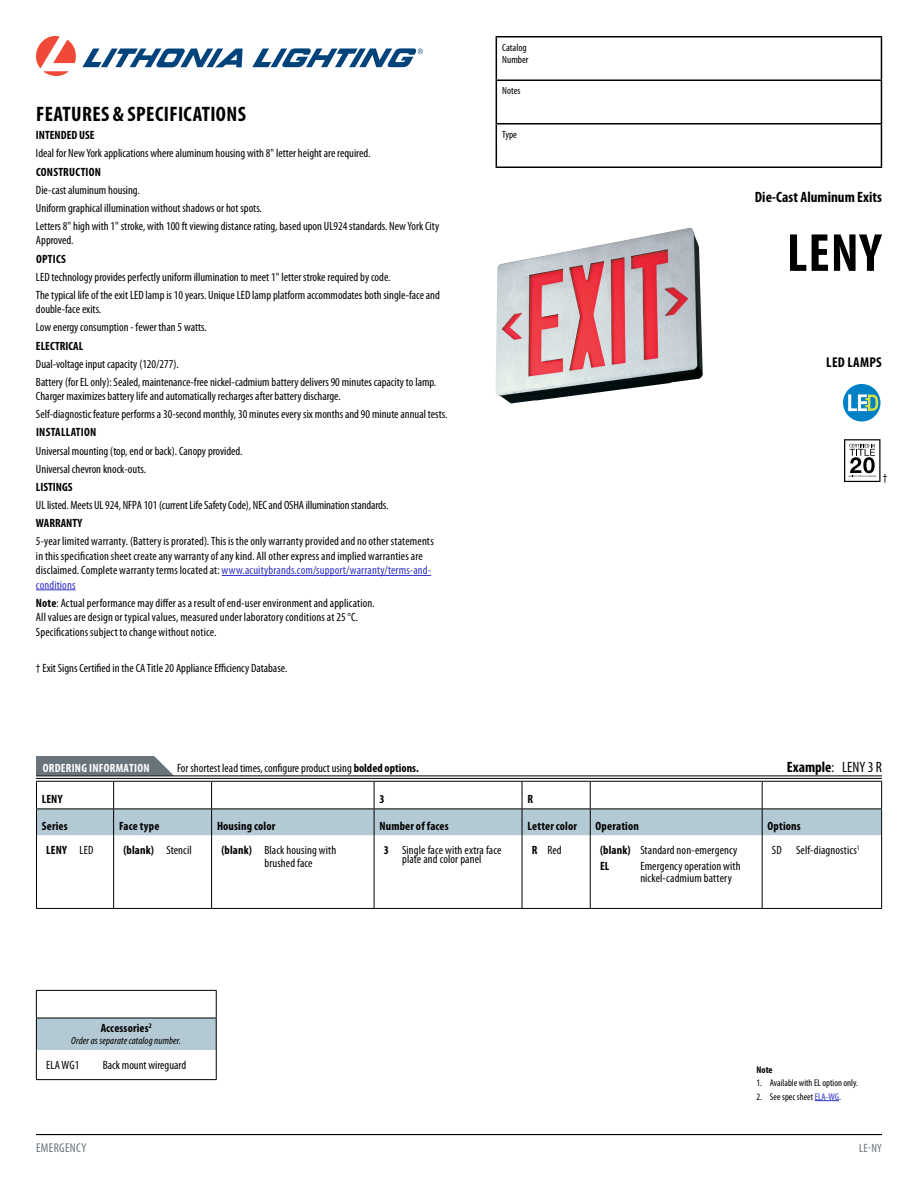
<style>
.page{position:relative;width:918px;height:1188px;background:#fff}
.page>*{position:absolute;margin:0;border:0;box-sizing:border-box;transform-origin:0 0}
.t1{font:700 condensed 54px "Myriad Pro";color:#000}
.t2{font:700 condensed 21px "Myriad Pro";letter-spacing:.02em;color:#000}
.t3{font:700 condensed 15px "Myriad Pro";color:#000}
.t4{font:700 condensed 14.25px "Myriad Pro";letter-spacing:.02em;color:#000}
.t5{font:condensed 12.75px "Myriad Pro";letter-spacing:.025em;color:#68737a}
.t6{font:condensed 12px/18.1px "Myriad Pro";color:#000}
.t7{font:700 condensed 12px "Myriad Pro";letter-spacing:.015em;color:#000}
.t8{font:700 condensed 12px "Myriad Pro";letter-spacing:.02em;color:#fff}
.t9{font:condensed 12px "Myriad Pro";color:#68737a}
.t10{font:italic condensed 10.5px "Myriad Pro";letter-spacing:.015em;color:#000}
.t11{font:condensed 10.5px/12.6px "Myriad Pro";color:#000}
.t12{font:condensed 9.75px "Myriad Pro";color:#000}
.t13{font:700 condensed 9.75px "Myriad Pro";color:#000}
.s1{color:#3232c8}
.s2{font-weight:700}
.s3{font-weight:400}
</style>
<div class="page">
<svg style="left:36px;top:36px;width:207px;height:40px"></svg>
<svg style="left:252px;top:48px;width:171px;height:19px"></svg>
<hr style="left:496px;top:36px;width:386px;height:2px;background:#000">
<hr style="left:496px;top:38px;width:1px;height:42px;background:#000">
<hr style="left:881px;top:38px;width:1px;height:42px;background:#000">
<hr style="left:496px;top:80px;width:386px;height:1px;background:#000">
<hr style="left:496px;top:81px;width:1px;height:42px;background:#000">
<hr style="left:881px;top:81px;width:1px;height:42px;background:#000">
<hr style="left:496px;top:123px;width:386px;height:1px;background:#000">
<hr style="left:496px;top:124px;width:1px;height:42px;background:#000">
<hr style="left:881px;top:124px;width:1px;height:42px;background:#000">
<hr style="left:496px;top:166px;width:386px;height:2px;background:#000">
<hr style="left:36px;top:835px;width:1px;height:73px;background:#000">
<hr style="left:113px;top:835px;width:1px;height:73px;background:#000">
<hr style="left:211px;top:835px;width:1px;height:73px;background:#000">
<hr style="left:374px;top:835px;width:1px;height:73px;background:#000">
<hr style="left:522px;top:835px;width:1px;height:73px;background:#000">
<hr style="left:590px;top:835px;width:1px;height:73px;background:#000">
<hr style="left:762px;top:835px;width:1px;height:73px;background:#000">
<hr style="left:881px;top:835px;width:1px;height:73px;background:#000">
<hr style="left:36px;top:908px;width:78px;height:1px;background:#000">
<hr style="left:114px;top:908px;width:98px;height:1px;background:#000">
<hr style="left:212px;top:908px;width:162px;height:1px;background:#000">
<hr style="left:374px;top:908px;width:148px;height:1px;background:#000">
<hr style="left:522px;top:908px;width:68px;height:1px;background:#000">
<hr style="left:590px;top:908px;width:172px;height:1px;background:#000">
<hr style="left:762px;top:908px;width:120px;height:1px;background:#000">
<div style="left:36px;top:1018px;width:180px;height:32px;background:#b3c9d3"></div>
<svg style="left:36px;top:1050px;width:1px;height:29px"></svg>
<svg style="left:216px;top:1050px;width:1px;height:29px"></svg>
<svg style="left:36px;top:991px;width:1px;height:27px"></svg>
<hr style="left:36px;top:990px;width:181px;height:1px;background:#000">
<hr style="left:36px;top:1079px;width:181px;height:1px;background:#000">
<svg style="left:216px;top:991px;width:1px;height:27px"></svg>
<hr style="left:36px;top:1018px;width:1px;height:32px;background:#000">
<hr style="left:36px;top:1018px;width:181px;height:1px;background:#000">
<hr style="left:216px;top:1018px;width:1px;height:32px;background:#000">
<svg style="left:36px;top:756px;width:846px;height:79px"></svg>
<hr style="left:36px;top:776px;width:846px;height:3px;background:#fff">
<hr style="left:36px;top:776px;width:846px;height:1px;background:#000">
<hr style="left:36px;top:778px;width:846px;height:1px;background:#000">
<hr style="left:222px;top:575px;width:209px;height:1px;background:#3232c8">
<hr style="left:36px;top:590px;width:40px;height:1px;background:#3232c8">
<svg style="left:815px;top:1100px;width:24px;height:1px"></svg>
<hr style="left:36px;top:1134px;width:846px;height:1px;background:#000">
<div style="left:843px;top:384px;width:37px;height:38px;background:#0081c6;border-radius:50%"></div>
<svg style="left:848px;top:394px;width:30px;height:17px"></svg>
<img style="left:496px;top:228px;width:207px;height:175px">
<svg style="left:844px;top:439px;width:36px;height:43px"></svg>
<h2 class="t2" style="left:36px;top:103px;width:211px">FEATURES &amp; SPECIFICATIONS</h2>
<p class="t7" style="left:36px;top:129px;width:60px">INTENDED USE</p>
<p class="t6" style="left:36px;top:145px;width:336px">Ideal for New York applications where aluminum housing with 8" letter height are required.</p>
<p class="t7" style="left:36px;top:165px;width:66px">CONSTRUCTION</p>
<p class="t6" style="left:36px;top:181px;width:405px">Die-cast aluminum housing.<br>Uniform graphical illumination without shadows or hot spots.<br>Letters 8" high with 1" stroke, with 100 ft viewing distance rating, based upon UL924 standards. New York City</p>
<p class="t6" style="left:36px;top:232px;width:39px">Approved.</p>
<p class="t7" style="left:36px;top:252px;width:31px">OPTICS</p>
<p class="t6" style="left:36px;top:268px;width:405px">LED technology provides perfectly uniform illumination to meet 1" letter stroke required by code.<br>The typical life of the exit LED lamp is 10 years. Unique LED lamp platform accommodates both single-face and</p>
<p class="t6" style="left:36px;top:300px;width:172px">double-face exits.<br>Low energy consumption - fewer than 5 watts.</p>
<p class="t7" style="left:36px;top:339px;width:49px">ELECTRICAL</p>
<p class="t6" style="left:36px;top:355px;width:402px">Dual-voltage input capacity (120/277).<br>Battery (for EL only): Sealed, maintenance-free nickel-cadmium battery delivers 90 minutes capacity to lamp.</p>
<p class="t6" style="left:36px;top:387px;width:413px">Charger maximizes battery life and automatically recharges after battery discharge.<br>Self-diagnostic feature performs a 30-second monthly, 30 minutes every six months and 90 minute annual tests.</p>
<p class="t7" style="left:36px;top:426px;width:62px">INSTALLATION</p>
<p class="t6" style="left:36px;top:442px;width:208px">Universal mounting (top, end or back). Canopy provided.<br>Universal chevron knock-outs.</p>
<p class="t7" style="left:36px;top:480px;width:38px">LISTINGS</p>
<p class="t6" style="left:36px;top:496px;width:354px">UL listed. Meets UL 924, NFPA 101 (current Life Safety Code), NEC and OSHA illumination standards.</p>
<p class="t7" style="left:36px;top:517px;width:48px">WARRANTY</p>
<p class="t6" style="left:36px;top:534px;width:399px;line-height:14.4px">5-year limited warranty. (Battery is prorated). This is the only warranty provided and no other statements in this specification sheet create any warranty of any kind. All other express and implied warranties are disclaimed. Complete warranty terms located at: <span class="s1">www.acuitybrands.com/support/warranty/terms-and&shy;conditions</span></p>
<p class="t6" style="left:36px;top:596px;width:340px;line-height:14.4px"><span class="s2">Note</span>: Actual performance may differ as a result of end-user environment and application.<br>All values are design or typical values, measured under laboratory conditions at 25 °C.<br>Specifications subject to change without notice.</p>
<p class="t6" style="left:36px;top:659px;width:253px">† Exit Signs Certified in the CA Title 20 Appliance Efficiency Database.</p>
<p class="t11" style="left:502px;top:41px;width:28px">Catalog<br>Number</p>
<p class="t11" style="left:502px;top:85px;width:20px">Notes</p>
<p class="t11" style="left:502px;top:128px;width:16px">Type</p>
<p class="t3" style="left:755px;top:189px;width:129px">Die-Cast Aluminum Exits</p>
<h1 class="t1" style="left:787px;top:223px;width:96px">LENY</h1>
<p class="t4" style="left:826px;top:354px;width:57px">LED LAMPS</p>
<p class="t6" style="left:883px;top:470px;width:6px">†</p>
<p class="t8" style="left:43px;top:761px;width:108px">ORDERING INFORMATION</p>
<p class="t6" style="left:177px;top:760px;width:243px">For shortest lead times, configure product using <span class="s2">bolded options.</span></p>
<p class="t3" style="left:787px;top:759px;width:97px">Example<span class="s3">: LENY 3 R</span></p>
<p class="t7" style="left:42px;top:793px;width:22px">LENY</p>
<p class="t7" style="left:379px;top:793px;width:7px">3</p>
<p class="t7" style="left:527px;top:793px;width:7px">R</p>
<p class="t7" style="left:42px;top:819px;width:27px">Series</p>
<p class="t7" style="left:119px;top:819px;width:42px">Face type</p>
<p class="t7" style="left:217px;top:819px;width:60px">Housing color</p>
<p class="t7" style="left:379px;top:819px;width:71px">Number of faces</p>
<p class="t7" style="left:527px;top:819px;width:51px">Letter color</p>
<p class="t7" style="left:596px;top:819px;width:45px">Operation</p>
<p class="t7" style="left:768px;top:819px;width:35px">Options</p>
<p class="t7" style="left:46px;top:843px;width:49px">LENY <span class="s3">LED</span></p>
<p class="t7" style="left:123px;top:843px;width:70px">(blank) <span class="s3">Stencil</span></p>
<p class="t6" style="left:264px;top:844px;width:73px;line-height:12.8px;text-indent:-43px"><span class="s2">(blank)</span> Black housing with brushed face</p>
<p class="t6" style="left:384px;top:846px;width:119px;line-height:9px;text-align:center"><span class="s2">3</span> Single face with extra face plate and color panel</p>
<p class="t6" style="left:532px;top:841px;width:31px"><span class="s2">R</span> Red</p>
<p class="t6" style="left:600px;top:842px;width:139px;line-height:16.5px"><span class="s2">(blank)</span> Standard non-emergency<br><span class="s2">EL</span></p>
<p class="t6" style="left:772px;top:841px;width:89px">SD Self-diagnostics<sup>1</sup></p>
<p class="t6" style="left:640px;top:861px;width:102px;line-height:12px">Emergency operation with nickel-cadmium battery</p>
<p class="t7" style="left:101px;top:1022px;width:53px">Accessories<sup>2</sup></p>
<p class="t10" style="left:71px;top:1035px;width:112px">Order as separate catalog number.</p>
<p class="t6" style="left:46px;top:1056px;width:35px">ELA WG1</p>
<p class="t6" style="left:103px;top:1056px;width:85px">Back mount wireguard</p>
<p class="t13" style="left:756px;top:1064px;width:18px">Note</p>
<p class="t12" style="left:756px;top:1078px;width:103px">1. Available with EL option only.</p>
<p class="t12" style="left:756px;top:1091px;width:86px">2. See spec sheet <span class="s1">ELA-WG</span>.</p>
<p class="t5" style="left:36px;top:1141px;width:52px">EMERGENCY</p>
<p class="t9" style="left:859px;top:1141px;width:24px">LE-NY</p>
</div>
